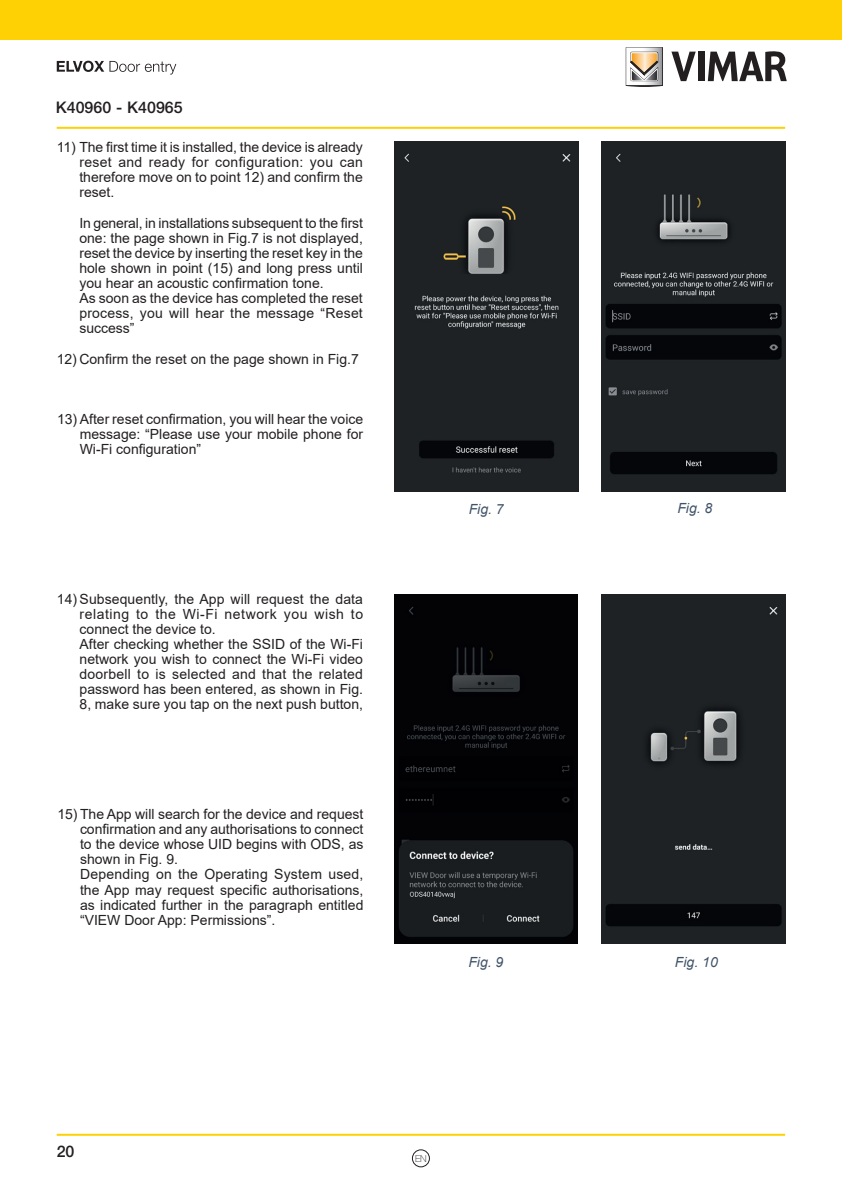
<style>
.page{position:relative;width:842px;height:1191px;background:#fff}
.page>*{position:absolute;margin:0;border:0;box-sizing:border-box;transform-origin:0 0}
.t1{font:500 16px "Helvetica Neue LT Std";color:#231f20}
.t2{font:14px/15.2px "Arial";color:#231f20}
.t3{font:italic 14px "Arial";color:#405469}
.t4{font:100 9.6px "Helvetica Neue LT Std";color:#231f20}
</style>
<div class="page">
<div style="left:412px;top:1149px;width:18px;height:18px;border:1px solid #231f20;border-radius:50%"></div>
<svg style="left:57px;top:61px;width:119px;height:14px"></svg>
<hr style="left:57px;top:127px;width:728px;height:2px;background:#fed105">
<div style="left:0;top:0;width:842px;height:40px;background:#fed105"></div>
<hr style="left:57px;top:1133px;width:728px;height:2px;background:#fed105">
<svg style="left:626px;top:47px;width:37px;height:40px"></svg>
<svg style="left:671px;top:52px;width:25px;height:29px"></svg>
<div style="left:698px;top:52px;width:6px;height:29px;background:#231f20"></div>
<svg style="left:708px;top:51px;width:79px;height:30px"></svg>
<img style="left:395px;top:142px;width:183px;height:349px">
<img style="left:602px;top:142px;width:183px;height:349px">
<img style="left:394px;top:594px;width:184px;height:349px">
<img style="left:602px;top:594px;width:183px;height:349px">
<p class="t1" style="left:56px;top:97px;width:128px">K40960 - K40965</p>
<p class="t2" style="left:79px;top:139px;width:285px;text-align:justify;text-indent:-23px">11) The first time it is installed, the device is already reset and ready for configuration: you can therefore move on to point 12) and confirm the reset.</p>
<p class="t2" style="left:79px;top:215px;width:285px">In general, in installations subsequent to the first one: the page shown in Fig.7 is not displayed, reset the device by inserting the reset key in the hole shown in point (15) and long press until you hear an acoustic confirmation tone.<br>As soon as the device has completed the reset process, you will hear the message “Reset success”</p>
<p class="t2" style="left:57px;top:351px;width:304px">12) Confirm the reset on the page shown in Fig.7</p>
<p class="t2" style="left:80px;top:411px;width:285px;text-align:justify;text-indent:-23px">13) After reset confirmation, you will hear the voice message: “Please use your mobile phone for Wi-Fi configuration”</p>
<p class="t2" style="left:80px;top:591px;width:285px;text-indent:-23px">14) Subsequently, the App will request the data relating to the Wi-Fi network you wish to connect the device to.<br>After checking whether the SSID of the Wi-Fi network you wish to connect the Wi-Fi video doorbell to is selected and that the related password has been entered, as shown in Fig.<br>8, make sure you tap on the next push button,</p>
<p class="t2" style="left:80px;top:806px;width:285px;text-indent:-23px">15) The App will search for the device and request confirmation and any authorisations to connect to the device whose UID begins with ODS, as shown in Fig. 9.<br>Depending on the Operating System used, the App may request specific authorisations, as indicated further in the paragraph entitled “VIEW Door App: Permissions”.</p>
<p class="t3" style="left:469px;top:499px;width:37px">Fig. 7</p>
<p class="t3" style="left:677px;top:499px;width:37px">Fig. 8</p>
<p class="t3" style="left:468px;top:953px;width:37px">Fig. 9</p>
<p class="t3" style="left:675px;top:953px;width:44px">Fig. 10</p>
<p class="t1" style="left:57px;top:1141px;width:19px">20</p>
<p class="t4" style="left:415px;top:1153px;width:13px">EN</p>
</div>
